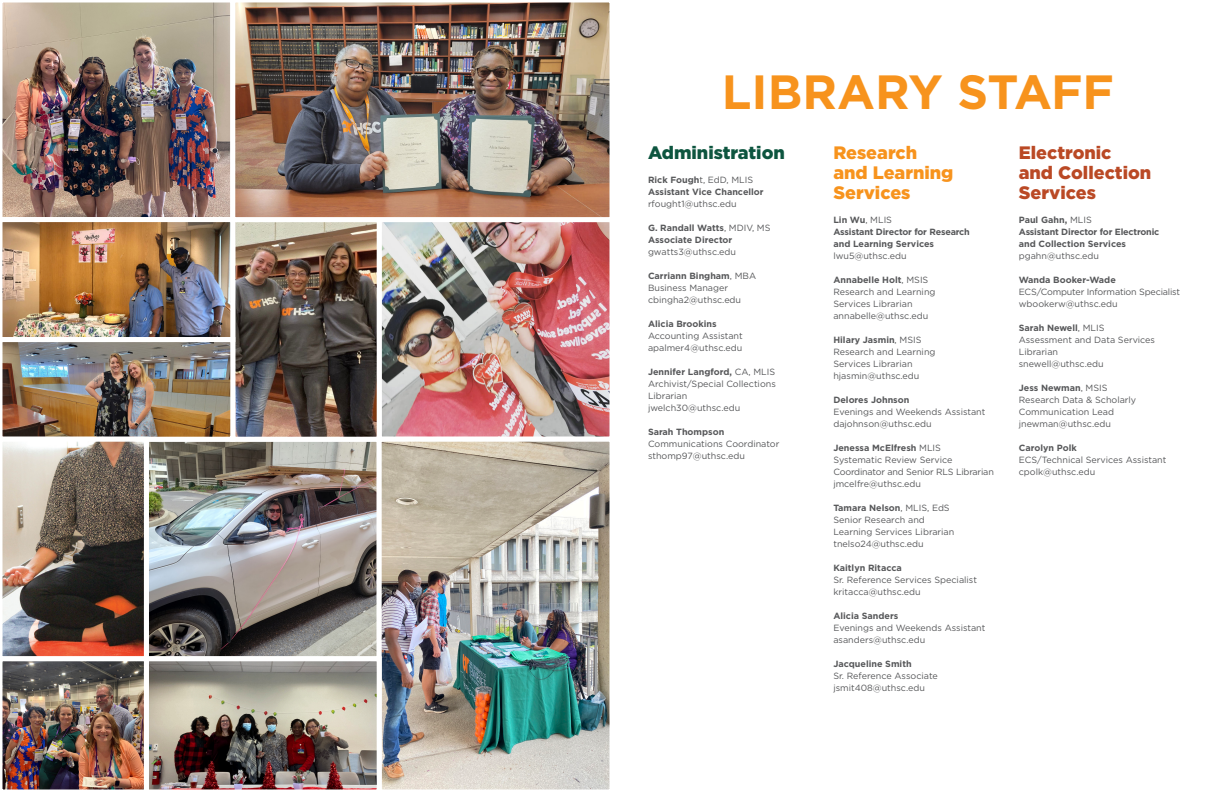
<style>
.page{position:relative;width:1224px;height:792px;background:#fff}
.page>*{position:absolute;margin:0;border:0;box-sizing:border-box;transform-origin:0 0}
.t1{font:700 48px "Gotham";color:#f7931d}
.t2{font:900 18px/20px "Gotham";color:#ba4925}
.t3{font:900 18px/20px "Gotham";color:#f7931d}
.t4{font:900 18px "Gotham";color:#0d553f}
.t5{font:9px/12px "Gotham";color:#57585a}
.t6{font:700 9px "Gotham";color:#57585a}
.t7{font:700 9px/12px "Gotham";letter-spacing:-.02em;color:#57585a}
.t8{font:9px/12px "Gotham";letter-spacing:-.02em;color:#57585a}
.s1{font-weight:400}
.s2{font-weight:700}
</style>
<div class="page">
<img style="left:383px;top:223px;width:225px;height:213px">
<img style="left:2px;top:2px;width:228px;height:215px">
<div style="left:377px;top:217px;width:237px;height:225px;border:5px solid #fff"></div>
<img style="left:230px;top:2px;width:384px;height:220px">
<img style="left:382px;top:437px;width:232px;height:353px">
<img style="left:2px;top:217px;width:380px;height:573px">
<p class="t1" style="left:722px;top:61px;width:394px">LIBRARY STAFF</p>
<p class="t2" style="left:1019px;top:142px;width:134px">Electronic<br>and Collection</p>
<p class="t2" style="left:1019px;top:182px;width:79px">Services</p>
<p class="t6" style="left:1019px;top:214px;width:74px">Paul Gahn, <span class="s1">MLIS</span></p>
<p class="t7" style="left:1019px;top:226px;width:142px">Assistant Director for Electronic and Collection Services</p>
<p class="t5" style="left:1019px;top:249px;width:82px">pgahn@uthsc.edu</p>
<p class="t6" style="left:1019px;top:274px;width:99px">Wanda Booker-Wade</p>
<p class="t8" style="left:1019px;top:285px;width:163px">ECS/Computer Information Specialist</p>
<p class="t5" style="left:1019px;top:297px;width:101px">wbookerw@uthsc.edu</p>
<p class="t6" style="left:1019px;top:322px;width:87px">Sarah Newell<span class="s1">, MLIS</span></p>
<p class="t5" style="left:1019px;top:333px;width:138px">Assessment and Data Services<br>Librarian</p>
<p class="t5" style="left:1019px;top:357px;width:86px">snewell@uthsc.edu</p>
<p class="t6" style="left:1019px;top:382px;width:90px">Jess Newman<span class="s1">, MSIS</span></p>
<p class="t5" style="left:1019px;top:393px;width:119px">Research Data &amp; Scholarly<br>Communication Lead</p>
<p class="t5" style="left:1019px;top:417px;width:94px">jnewman@uthsc.edu</p>
<p class="t6" style="left:1019px;top:442px;width:59px">Carolyn Polk</p>
<p class="t5" style="left:1019px;top:453px;width:149px">ECS/Technical Services Assistant</p>
<p class="t5" style="left:1019px;top:465px;width:78px">cpolk@uthsc.edu</p>
<p class="t4" style="left:648px;top:140px;width:138px">Administration</p>
<p class="t5" style="left:648px;top:173px;width:107px"><span class="s2">Rick Fough</span>t, EdD, MLIS</p>
<p class="t6" style="left:648px;top:186px;width:117px">Assistant Vice Chancellor</p>
<p class="t5" style="left:648px;top:197px;width:90px">rfought1@uthsc.edu</p>
<p class="t6" style="left:648px;top:222px;width:124px">G. Randall Watts<span class="s1">, MDIV, MS</span></p>
<p class="t6" style="left:648px;top:234px;width:86px">Associate Director</p>
<p class="t5" style="left:648px;top:245px;width:90px">gwatts3@uthsc.edu</p>
<p class="t6" style="left:648px;top:270px;width:110px">Carriann Bingham<span class="s1">, MBA</span></p>
<p class="t5" style="left:648px;top:281px;width:82px">Business Manager</p>
<p class="t5" style="left:648px;top:293px;width:95px">cbingha2@uthsc.edu</p>
<p class="t6" style="left:648px;top:318px;width:70px">Alicia Brookins</p>
<p class="t5" style="left:648px;top:329px;width:96px">Accounting Assistant</p>
<p class="t5" style="left:648px;top:341px;width:96px">apalmer4@uthsc.edu</p>
<p class="t6" style="left:648px;top:366px;width:129px">Jennifer Langford, <span class="s1">CA, MLIS</span></p>
<p class="t5" style="left:648px;top:377px;width:129px">Archivist/Special Collections<br>Librarian</p>
<p class="t5" style="left:648px;top:401px;width:94px">jwelch30@uthsc.edu</p>
<p class="t6" style="left:648px;top:426px;width:78px">Sarah Thompson</p>
<p class="t5" style="left:648px;top:437px;width:133px">Communications Coordinator</p>
<p class="t5" style="left:648px;top:449px;width:98px">sthomp97@uthsc.edu</p>
<p class="t3" style="left:833px;top:142px;width:122px">Research and Learning</p>
<p class="t3" style="left:833px;top:182px;width:79px">Services</p>
<p class="t6" style="left:833px;top:214px;width:60px">Lin Wu<span class="s1">, MLIS</span></p>
<p class="t7" style="left:833px;top:226px;width:138px">Assistant Director for Research and Learning Services</p>
<p class="t5" style="left:833px;top:249px;width:75px">lwu5@uthsc.edu</p>
<p class="t6" style="left:833px;top:274px;width:97px">Annabelle Holt<span class="s1">, MSIS</span></p>
<p class="t5" style="left:833px;top:285px;width:104px">Research and Learning<br>Services Librarian</p>
<p class="t5" style="left:833px;top:309px;width:96px">annabelle@uthsc.edu</p>
<p class="t6" style="left:833px;top:334px;width:90px">Hilary Jasmin<span class="s1">, MSIS</span></p>
<p class="t5" style="left:833px;top:345px;width:104px">Research and Learning<br>Services Librarian</p>
<p class="t5" style="left:833px;top:369px;width:88px">hjasmin@uthsc.edu</p>
<p class="t6" style="left:833px;top:394px;width:77px">Delores Johnson</p>
<p class="t5" style="left:833px;top:405px;width:154px">Evenings and Weekends Assistant</p>
<p class="t5" style="left:833px;top:417px;width:100px">dajohnson@uthsc.edu</p>
<p class="t6" style="left:833px;top:442px;width:109px">Jenessa McElfresh <span class="s1">MLIS</span></p>
<p class="t8" style="left:833px;top:453px;width:162px">Systematic Review Service<br>Coordinator and Senior RLS Librarian</p>
<p class="t5" style="left:833px;top:477px;width:89px">jmcelfre@uthsc.edu</p>
<p class="t6" style="left:833px;top:502px;width:118px">Tamara Nelson<span class="s1">, MLIS, EdS</span></p>
<p class="t5" style="left:833px;top:513px;width:123px">Senior Research and<br>Learning Services Librarian</p>
<p class="t5" style="left:833px;top:537px;width:92px">tnelso24@uthsc.edu</p>
<p class="t6" style="left:833px;top:562px;width:70px">Kaitlyn Ritacca</p>
<p class="t5" style="left:833px;top:573px;width:145px">Sr. Reference Services Specialist</p>
<p class="t5" style="left:833px;top:585px;width:89px">kritacca@uthsc.edu</p>
<p class="t6" style="left:833px;top:610px;width:66px">Alicia Sanders</p>
<p class="t5" style="left:833px;top:621px;width:154px">Evenings and Weekends Assistant</p>
<p class="t5" style="left:833px;top:633px;width:93px">asanders@uthsc.edu</p>
<p class="t6" style="left:833px;top:658px;width:80px">Jacqueline Smith</p>
<p class="t5" style="left:833px;top:669px;width:106px">Sr. Reference Associate</p>
<p class="t5" style="left:833px;top:681px;width:93px">jsmit408@uthsc.edu</p>
</div>
